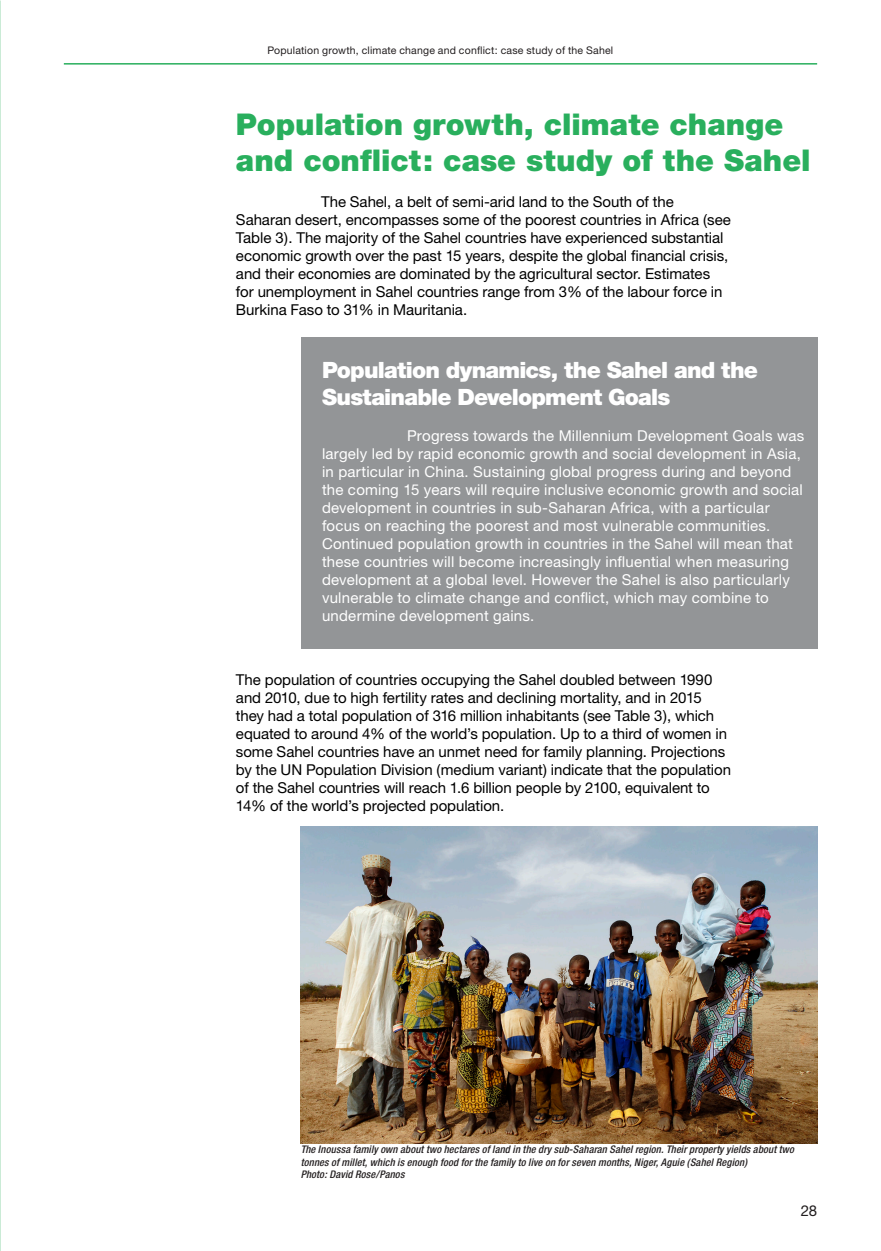
<style>
.page{position:relative;width:881px;height:1251px;background:#fff}
.page>*{position:absolute;margin:0;border:0;box-sizing:border-box;transform-origin:0 0}
.Heading{font:900 30px/36px "Helvetica Neue";color:#29af5d}
.Sub_Heading_and_Boxe{font:900 22.5px/27px "Helvetica Neue";letter-spacing:-.035em;color:#fff}
.Body_Copy{font:15px/18px "Helvetica Neue";letter-spacing:-.005em;color:#000100}
.Colour_Pull_Quotes{font:15px/18px "Helvetica Neue";letter-spacing:.015em;color:#fff}
.t1{font:15px "Helvetica Neue";color:#231f20}
.Photo_and_Figure_Cap{font:italic 500 condensed 10.5px/12.6px "Helvetica Neue";letter-spacing:.015em;color:#231f20}
.t2{font:10.5px "Helvetica Neue";letter-spacing:.02em;color:#231f20}
</style>
<div class="page">
<hr style="left:64px;top:63px;width:752px;height:2px;background:#29af5d">
<div style="left:301px;top:337px;width:515px;height:311px;background:#939597"></div>
<img style="left:300px;top:826px;width:516px;height:317px">
<p class="t2" style="left:267px;top:44px;width:347px">Population growth, climate change and conflict: case study of the Sahel</p>
<p class="Heading" style="left:236px;top:106px;width:576px">Population growth, climate change and conflict: case study of the Sahel</p>
<p class="Body_Copy" style="left:236px;top:192px;width:496px;text-indent:85px">The Sahel, a belt of semi-arid land to the South of the Saharan desert, encompasses some of the poorest countries in Africa (see Table 3). The majority of the Sahel countries have experienced substantial economic growth over the past 15 years, despite the global financial crisis, and their economies are dominated by the agricultural sector. Estimates for unemployment in Sahel countries range from 3% of the labour force in Burkina Faso to 31% in Mauritania.</p>
<p class="Sub_Heading_and_Boxe" style="left:322px;top:356px;width:437px">Population dynamics, the Sahel and the<br>Sustainable Development Goals</p>
<p class="Colour_Pull_Quotes" style="left:322px;top:426px;width:483px;text-indent:85px">Progress towards the Millennium Development Goals was largely led by rapid economic growth and social development in Asia, in particular in China. Sustaining global progress during and beyond the coming 15 years will require inclusive economic growth and social development in countries in sub-Saharan Africa, with a particular focus on reaching the poorest and most vulnerable communities.<br>Continued population growth in countries in the Sahel will mean that these countries will become increasingly influential when measuring development at a global level. However the Sahel is also particularly vulnerable to climate change and conflict, which may combine to undermine development gains.</p>
<p class="Body_Copy" style="left:236px;top:669px;width:496px">The population of countries occupying the Sahel doubled between 1990 and 2010, due to high fertility rates and declining mortality, and in 2015 they had a total population of 316 million inhabitants (see Table 3), which equated to around 4% of the world’s population. Up to a third of women in some Sahel countries have an unmet need for family planning. Projections by the UN Population Division (medium variant) indicate that the population of the Sahel countries will reach 1.6 billion people by 2100, equivalent to 14% of the world’s projected population.</p>
<p class="Photo_and_Figure_Cap" style="left:300px;top:1142px;width:494px">The Inoussa family own about two hectares of land in the dry sub-Saharan Sahel region. Their property yields about two tonnes of millet, which is enough food for the family to live on for seven months, Niger, Aguie (Sahel Region)</p>
<p class="Photo_and_Figure_Cap" style="left:300px;top:1167px;width:105px">Photo: David Rose/Panos</p>
<p class="t1" style="left:800px;top:1201px;width:18px">28</p>
</div>
